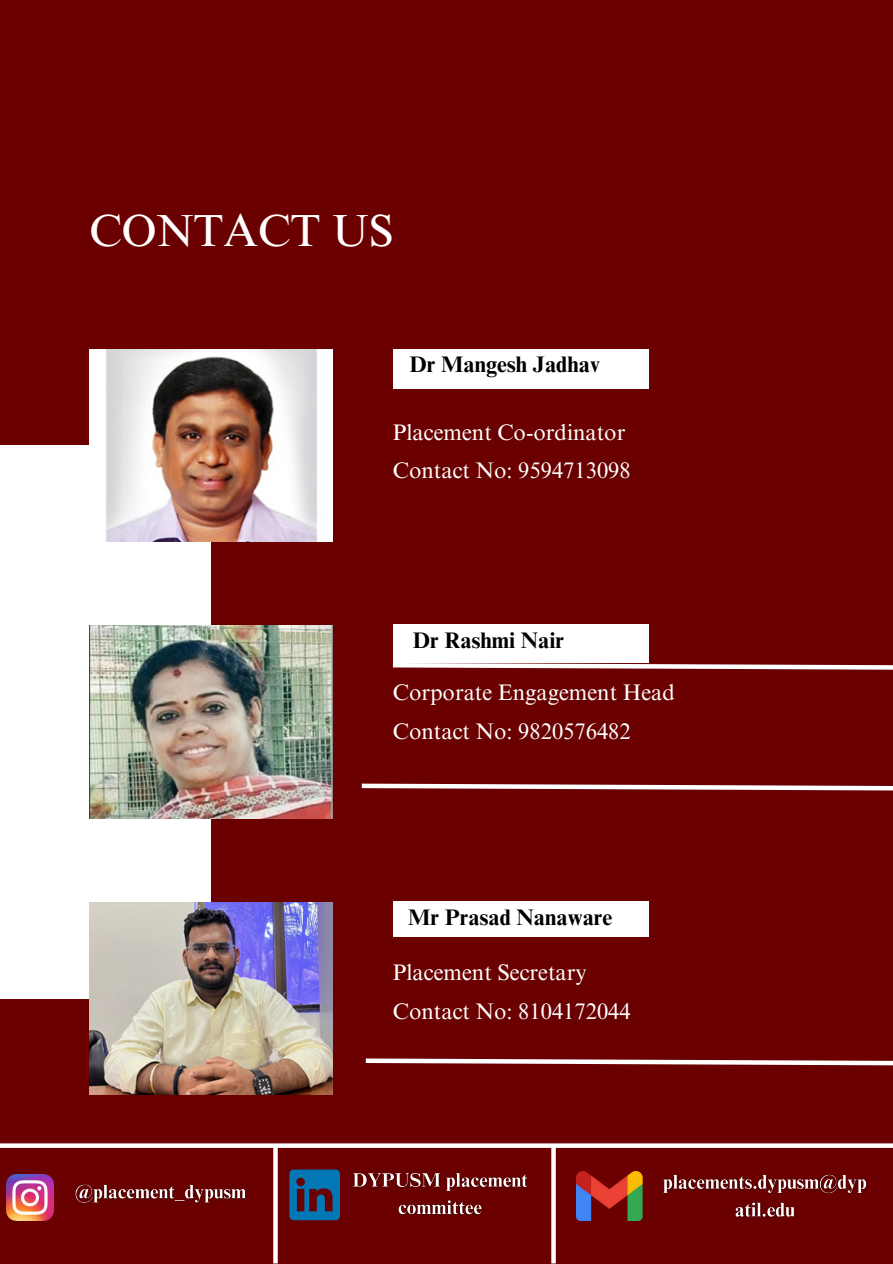
<style>
.page{position:relative;width:893px;height:1264px;background:#fff}
.page>*{position:absolute;margin:0;border:0;box-sizing:border-box;transform-origin:0 0}
.t1{font:45px "Times NRMT Pro";color:#fff}
.t2{font:22.5px "Times NRMT Pro";color:#fff}
.t3{font:700 22.5px "Times NRMT Pro";color:#000}
</style>
<div class="page">
<div style="left:0;top:0;width:892px;height:1263px;background:#6b0000"></div>
<div style="left:0;top:445px;width:211px;height:553px;background:#fff"></div>
<img style="left:89px;top:349px;width:243px;height:192px">
<img style="left:89px;top:625px;width:243px;height:193px">
<img style="left:89px;top:902px;width:243px;height:192px">
<div style="left:393px;top:349px;width:255px;height:39px;background:#fff"></div>
<div style="left:393px;top:624px;width:255px;height:39px;background:#fff"></div>
<div style="left:393px;top:900px;width:255px;height:36px;background:#fff"></div>
<img style="left:7px;top:1174px;width:46px;height:46px">
<svg style="left:361px;top:783px;width:531px;height:8px"></svg>
<svg style="left:392px;top:660px;width:500px;height:10px"></svg>
<svg style="left:365px;top:1058px;width:527px;height:8px"></svg>
<svg style="left:289px;top:1169px;width:51px;height:51px"></svg>
<img style="left:577px;top:1171px;width:65px;height:49px">
<img style="left:75px;top:1184px;width:171px;height:20px">
<img style="left:353px;top:1173px;width:175px;height:42px">
<img style="left:663px;top:1174px;width:204px;height:44px">
<div style="left:273px;top:1147px;width:5px;height:116px;background:#fff"></div>
<svg style="left:551px;top:1147px;width:4px;height:116px"></svg>
<svg style="left:0;top:1143px;width:892px;height:4px;background:#f0e5e5"></svg>
<p class="t1" style="left:89px;top:213px;width:306px">CONTACT US</p>
<p class="t3" style="left:409px;top:355px;width:192px">Dr Mangesh Jadhav</p>
<p class="t2" style="left:393px;top:424px;width:234px">Placement Co-ordinator</p>
<p class="t2" style="left:393px;top:461px;width:239px">Contact No: 9594713098</p>
<p class="t3" style="left:413px;top:632px;width:153px">Dr Rashmi Nair</p>
<p class="t2" style="left:393px;top:684px;width:283px">Corporate Engagement Head</p>
<p class="t2" style="left:393px;top:722px;width:239px">Contact No: 9820576482</p>
<p class="t3" style="left:408px;top:908px;width:205px">Mr Prasad Nanaware</p>
<p class="t2" style="left:393px;top:963px;width:195px">Placement Secretary</p>
<p class="t2" style="left:393px;top:1002px;width:239px">Contact No: 8104172044</p>
</div>
